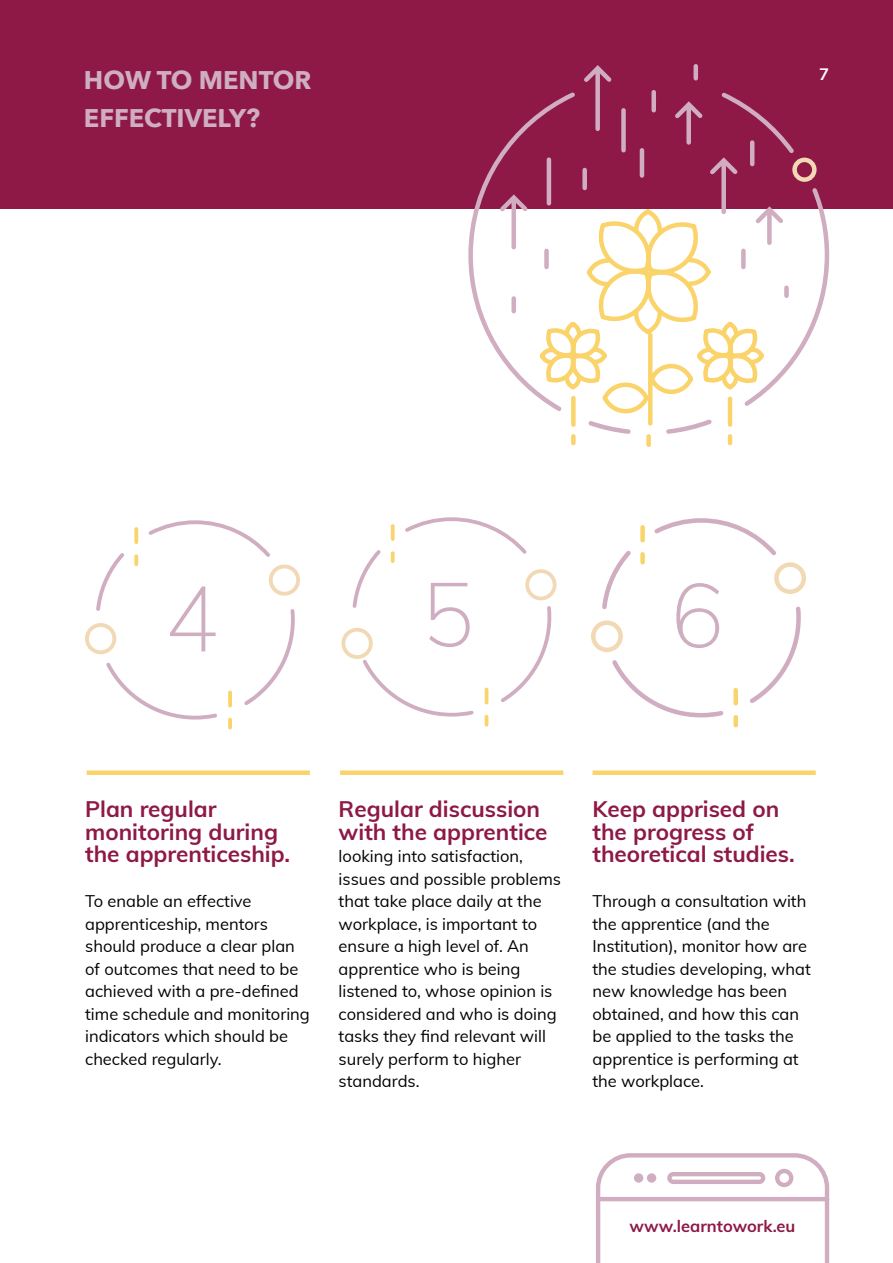
<style>
.page{position:relative;width:893px;height:1263px;background:#fff}
.page>*{position:absolute;margin:0;border:0;box-sizing:border-box;transform-origin:0 0}
.t1{font:200 91.2px "Muli";color:#d0aec2}
.t2{font:200 89.25px "Muli";color:#d0aec2}
.t3{font:700 25.5px/37.5px "Avenir Next";color:#d0aec2}
.t4{font:700 22.5px/22.5px "Muli";color:#8e1946}
.t5{font:16.5px/22.5px "Muli";color:#000}
.t6{font:700 16.5px "Muli";color:#8e1946}
.t7{font:700 16.5px "Muli";color:#fff}
</style>
<div class="page">
<div style="left:0;top:0;width:893px;height:208px;background:#8e1946"></div>
<svg style="left:85px;top:520px;width:215px;height:208px"></svg>
<svg style="left:341px;top:517px;width:216px;height:208px"></svg>
<svg style="left:591px;top:518px;width:215px;height:200px"></svg>
<div style="left:640px;top:527px;width:5px;height:13px;background:#f9d46b"></div>
<div style="left:640px;top:554px;width:5px;height:8px;background:#f9d46b"></div>
<div style="left:733px;top:690px;width:5px;height:13px;background:#f9d46b"></div>
<div style="left:733px;top:717px;width:5px;height:8px;background:#f9d46b"></div>
<div style="left:87px;top:770px;width:223px;height:5px;background:#f9d46b"></div>
<div style="left:340px;top:770px;width:223px;height:5px;background:#f9d46b"></div>
<div style="left:592px;top:770px;width:224px;height:5px;background:#f9d46b"></div>
<svg style="left:466px;top:146px;width:365px;height:250px"></svg>
<div style="left:792px;top:158px;width:25px;height:24px;border:4px solid #f2d9b5;border-radius:50%"></div>
<svg style="left:536px;top:316px;width:232px;height:131px"></svg>
<svg style="left:496px;top:64px;width:295px;height:252px"></svg>
<svg style="left:596px;top:1153px;width:233px;height:110px"></svg>
<div style="left:647px;top:1173px;width:9px;height:10px;background:#d0adc1;border-radius:50%"></div>
<div style="left:634px;top:1173px;width:9px;height:10px;background:#d0adc1;border-radius:50%"></div>
<h3 class="t3" style="left:84px;top:61px;width:229px">HOW TO MENTOR<br>EFFECTIVELY?</h3>
<p class="t7" style="left:819px;top:62px;width:11px">7</p>
<h1 class="t1" style="left:165px;top:552px;width:56px">4</h1>
<h2 class="t2" style="left:421px;top:550px;width:55px">5</h2>
<h2 class="t2" style="left:671px;top:550px;width:55px">6</h2>
<h3 class="t4" style="left:85px;top:797px;width:206px">Plan regular monitoring during the apprenticeship.</h3>
<p class="t5" style="left:85px;top:889px;width:226px">To enable an effective apprenticeship, mentors should produce a clear plan of outcomes that need to be achieved with a pre-defined time schedule and monitoring indicators which should be checked regularly.</p>
<h3 class="t4" style="left:339px;top:797px;width:210px">Regular discussion with the apprentice</h3>
<p class="t5" style="left:339px;top:844px;width:224px">looking into satisfaction, issues and possible problems that take place daily at the workplace, is important to ensure a high level of. An apprentice who is being listened to, whose opinion is considered and who is doing tasks they find relevant will surely perform to higher standards.</p>
<h3 class="t4" style="left:592px;top:797px;width:204px">Keep apprised on the progress of theoretical studies.</h3>
<p class="t5" style="left:592px;top:889px;width:220px">Through a consultation with the apprentice (and the<br>Institution), monitor how are the studies developing, what new knowledge has been obtained, and how this can be applied to the tasks the apprentice is performing at the workplace.</p>
<p class="t6" style="left:630px;top:1214px;width:167px">www.learntowork.eu</p>
</div>
